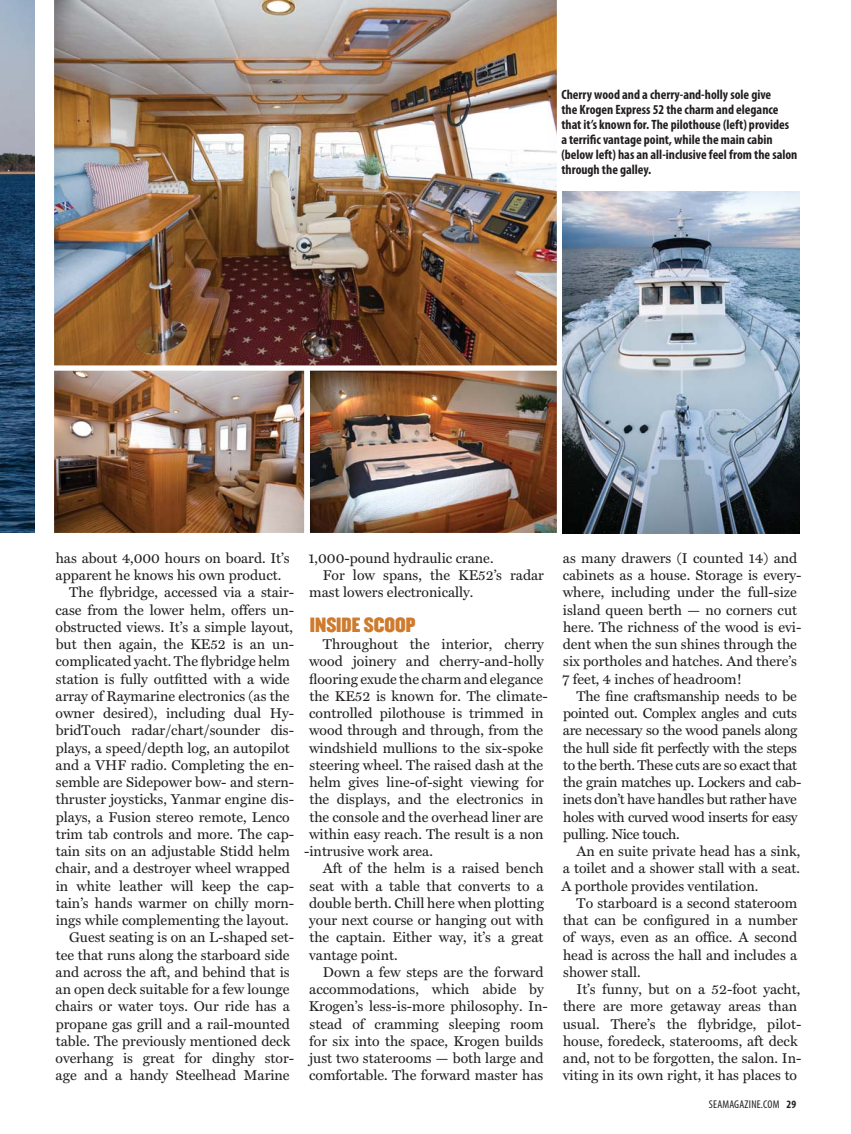
<style>
.page{position:relative;width:851px;height:1134px;background:#fff}
.page>*{position:absolute;margin:0;border:0;box-sizing:border-box;transform-origin:0 0}
.t1{font:18px "Champion HTF Middleweight";color:#ce7b2d}
.t2{font:14.25px/17.2px "Miller Text";color:#231f20}
.t3{font:14.25px/17.2px "Miller Text";letter-spacing:-.02em;color:#231f20}
.t4{font:700 condensed 13.5px/15px "Myriad Pro";color:#231f20}
.t5{font:condensed 11.25px "Myriad Pro";letter-spacing:.02em;color:#231f20}
.s1{font-weight:700}
</style>
<div class="page">
<img style="left:0;top:0;width:35px;height:533px">
<img style="left:54px;top:0;width:503px;height:366px">
<img style="left:55px;top:371px;width:248px;height:161px">
<div style="left:50px;top:366px;width:258px;height:171px;border:4px solid #fff"></div>
<img style="left:310px;top:371px;width:246px;height:161px">
<div style="left:305px;top:366px;width:256px;height:171px;border:4px solid #fff"></div>
<img style="left:562px;top:191px;width:237px;height:342px">
<p class="t4" style="left:561px;top:87px;width:237px">Cherry wood and a cherry-and-holly sole give<br>the Krogen Express 52 the charm and elegance that it’s known for. The pilothouse (left) provides a terrific vantage point, while the main cabin (below left) has an all-inclusive feel from the salon through the galley.</p>
<p class="t2" style="left:56px;top:549px;width:235px">has about 4,000 hours on board. It’s</p>
<p class="t2" style="left:56px;top:567px;width:227px">apparent he knows his own product.</p>
<p class="t2" style="left:69px;top:584px;width:226px">The flybridge, accessed via a stair-</p>
<p class="t2" style="left:55px;top:601px;width:240px">case from the lower helm, offers un-</p>
<p class="t2" style="left:55px;top:618px;width:239px">obstructed views. It’s a simple layout,</p>
<p class="t2" style="left:56px;top:636px;width:240px">but then again, the KE52 is an un-</p>
<p class="t2" style="left:55px;top:653px;width:236px">complicated yacht. The flybridge helm</p>
<p class="t2" style="left:56px;top:670px;width:235px">station is fully outfitted with a wide</p>
<p class="t2" style="left:56px;top:687px;width:235px">array of Raymarine electronics (as the</p>
<p class="t2" style="left:55px;top:705px;width:240px">owner desired), including dual Hy-</p>
<p class="t2" style="left:56px;top:722px;width:240px">bridTouch radar/chart/sounder dis-</p>
<p class="t2" style="left:56px;top:739px;width:235px">plays, a speed/depth log, an autopilot</p>
<p class="t2" style="left:56px;top:756px;width:240px">and a VHF radio. Completing the en-</p>
<p class="t2" style="left:56px;top:774px;width:240px">semble are Sidepower bow- and stern-</p>
<p class="t2" style="left:56px;top:791px;width:240px">thruster joysticks, Yanmar engine dis-</p>
<p class="t2" style="left:56px;top:808px;width:235px">plays, a Fusion stereo remote, Lenco</p>
<p class="t2" style="left:56px;top:825px;width:240px">trim tab controls and more. The cap-</p>
<p class="t2" style="left:56px;top:843px;width:236px">tain sits on an adjustable Stidd helm</p>
<p class="t2" style="left:55px;top:860px;width:236px">chair, and a destroyer wheel wrapped</p>
<p class="t2" style="left:56px;top:877px;width:240px">in white leather will keep the cap-</p>
<p class="t2" style="left:56px;top:894px;width:240px">tain’s hands warmer on chilly morn-</p>
<p class="t2" style="left:56px;top:912px;width:234px">ings while complementing the layout.</p>
<p class="t2" style="left:69px;top:929px;width:226px">Guest seating is on an L-shaped set-</p>
<p class="t2" style="left:56px;top:946px;width:235px">tee that runs along the starboard side</p>
<p class="t2" style="left:56px;top:963px;width:235px">and across the aft, and behind that is</p>
<p class="t2" style="left:56px;top:981px;width:235px">an open deck suitable for a few lounge</p>
<p class="t2" style="left:55px;top:998px;width:236px">chairs or water toys. Our ride has a</p>
<p class="t2" style="left:56px;top:1015px;width:236px">propane gas grill and a rail-mounted</p>
<p class="t2" style="left:56px;top:1032px;width:236px">table. The previously mentioned deck</p>
<p class="t2" style="left:55px;top:1050px;width:240px">overhang is great for dinghy stor-</p>
<p class="t2" style="left:56px;top:1067px;width:235px">age and a handy Steelhead Marine</p>
<p class="t2" style="left:308px;top:549px;width:186px">1,000-pound hydraulic crane.</p>
<p class="t2" style="left:323px;top:567px;width:222px">For low spans, the KE52’s radar</p>
<p class="t2" style="left:309px;top:584px;width:166px">mast lowers electronically.</p>
<p class="t1" style="left:310px;top:613px;width:107px">INSIDE SCOOP</p>
<p class="t2" style="left:323px;top:636px;width:222px">Throughout the interior, cherry</p>
<p class="t2" style="left:309px;top:653px;width:236px">wood joinery and cherry-and-holly</p>
<p class="t2" style="left:309px;top:670px;width:236px">flooring exude the charm and elegance</p>
<p class="t2" style="left:309px;top:687px;width:240px">the KE52 is known for. The climate-</p>
<p class="t2" style="left:309px;top:705px;width:236px">controlled pilothouse is trimmed in</p>
<p class="t2" style="left:309px;top:722px;width:236px">wood through and through, from the</p>
<p class="t2" style="left:309px;top:739px;width:236px">windshield mullions to the six-spoke</p>
<p class="t2" style="left:309px;top:756px;width:235px">steering wheel. The raised dash at the</p>
<p class="t2" style="left:309px;top:774px;width:236px">helm gives line-of-sight viewing for</p>
<p class="t2" style="left:309px;top:791px;width:236px">the displays, and the electronics in</p>
<p class="t2" style="left:309px;top:808px;width:235px">the console and the overhead liner are</p>
<p class="t2" style="left:309px;top:825px;width:236px">within easy reach. The result is a non</p>
<p class="t2" style="left:304px;top:843px;width:130px">-intrusive work area.</p>
<p class="t2" style="left:323px;top:860px;width:222px">Aft of the helm is a raised bench</p>
<p class="t2" style="left:309px;top:877px;width:235px">seat with a table that converts to a</p>
<p class="t2" style="left:309px;top:894px;width:236px">double berth. Chill here when plotting</p>
<p class="t2" style="left:309px;top:912px;width:236px">your next course or hanging out with</p>
<p class="t2" style="left:309px;top:929px;width:235px">the captain. Either way, it’s a great</p>
<p class="t2" style="left:309px;top:946px;width:90px">vantage point.</p>
<p class="t2" style="left:323px;top:963px;width:222px">Down a few steps are the forward</p>
<p class="t2" style="left:309px;top:981px;width:236px">accommodations, which abide by</p>
<p class="t2" style="left:309px;top:998px;width:240px">Krogen’s less-is-more philosophy. In-</p>
<p class="t2" style="left:309px;top:1015px;width:235px">stead of cramming sleeping room</p>
<p class="t2" style="left:309px;top:1032px;width:235px">for six into the space, Krogen builds</p>
<p class="t2" style="left:309px;top:1050px;width:236px">just two staterooms — both large and</p>
<p class="t2" style="left:309px;top:1067px;width:236px">comfortable. The forward master has</p>
<p class="t2" style="left:562px;top:549px;width:240px">as many drawers (I counted 14) and cabinets as a house. Storage is every&shy;where, including under the full-size island queen berth — no corners cut here. The richness of the wood is evi&shy;dent when the sun shines through the six portholes and hatches. And there’s 7 feet, 4 inches of headroom!</p>
<p class="t3" style="left:563px;top:687px;width:240px;text-indent:14px">The fine craftsmanship needs to be pointed out. Complex angles and cuts are necessary so the wood panels along the hull side fit perfectly with the steps to the berth. These cuts are so exact that the grain matches up. Lockers and cab&shy;inets don’t have handles but rather have holes with curved wood inserts for easy pulling. Nice touch.</p>
<p class="t2" style="left:561px;top:843px;width:240px;text-align:justify;text-indent:15px">An en suite private head has a sink, a toilet and a shower stall with a seat.<br>A porthole provides ventilation.</p>
<p class="t2" style="left:562px;top:894px;width:236px;text-align:justify;text-indent:14px">To starboard is a second stateroom that can be configured in a number of ways, even as an office. A second head is across the hall and includes a shower stall.</p>
<p class="t2" style="left:562px;top:981px;width:240px;text-indent:14px">It’s funny, but on a 52-foot yacht, there are more getaway areas than usual. There’s the flybridge, pilot&shy;house, foredeck, staterooms, aft deck and, not to be forgotten, the salon. In&shy;viting in its own right, it has places to</p>
<p class="t5" style="left:709px;top:1098px;width:89px">SEAMAGAZINE.COM <span class="s1">29</span></p>
</div>
